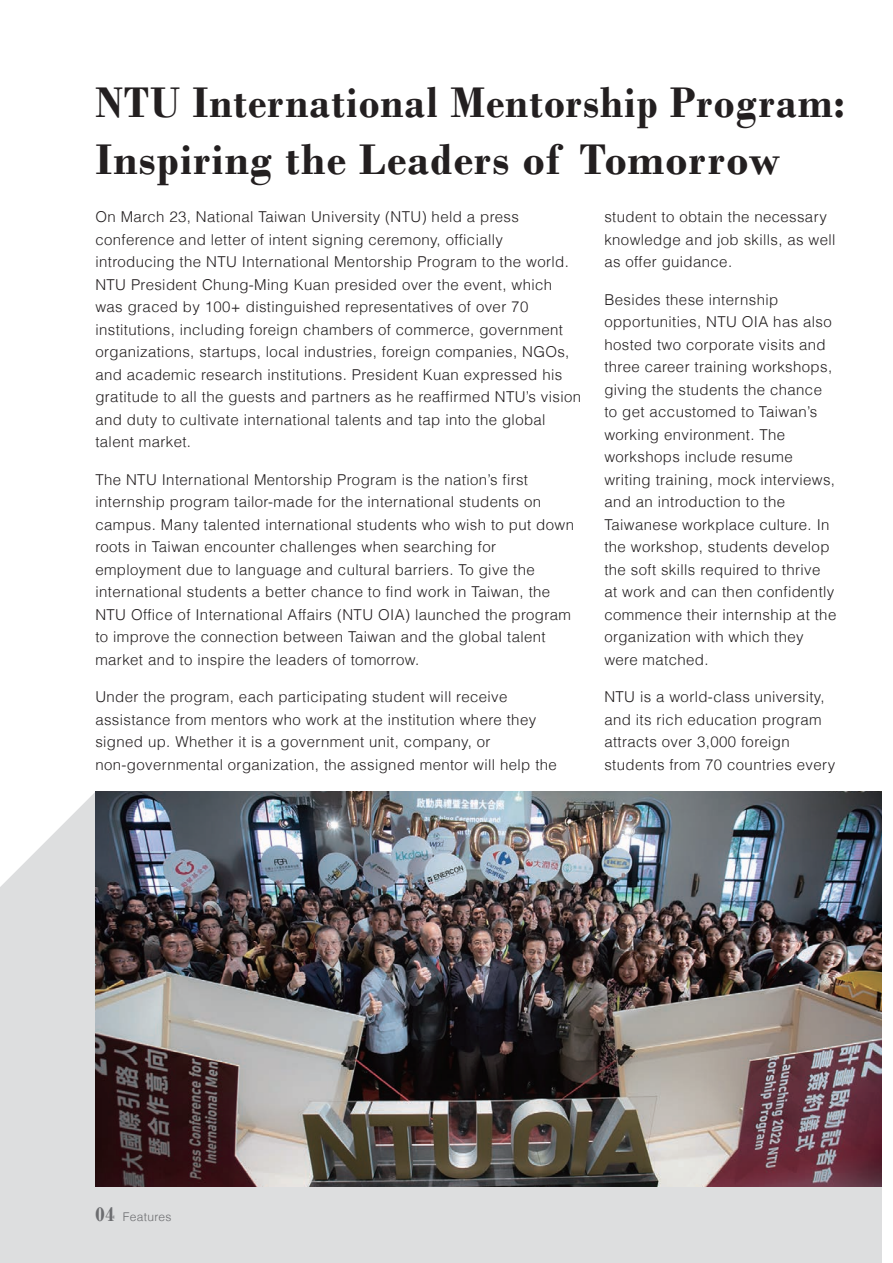
<style>
.page{position:relative;width:893px;height:1263px;background:#fff}
.page>*{position:absolute;margin:0;border:0;box-sizing:border-box;transform-origin:0 0}
.t1{font:700 45px/57px "Bodoni";letter-spacing:.025em;color:#231f20;scale:.95 1}
.t2{font:300 15px/22.5px "Helvetica LT";letter-spacing:.025em;color:#231f20}
.t3{font:300 12px "Helvetica LT";letter-spacing:.025em;color:#6c6d70}
.s1{font-family:"Bodoni";font-weight:700;font-size:21px}
</style>
<div class="page">
<div style="left:0;top:792px;width:882px;height:471px;background:#dddedf"></div>
<img style="left:95px;top:792px;width:787px;height:394px">
<p class="t1" style="left:95px;top:74px;width:791px">NTU International Mentorship Program:<br>Inspiring the Leaders of Tomorrow</p>
<p class="t2" style="left:604px;top:205px;width:233px">student to obtain the necessary knowledge and job skills, as well as offer guidance.</p>
<p class="t2" style="left:604px;top:288px;width:233px">Besides these internship opportunities, NTU OIA has also hosted two corporate visits and three career training workshops, giving the students the chance to get accustomed to Taiwan’s working environment. The workshops include resume writing training, mock interviews, and an introduction to the<br>Taiwanese workplace culture. In the workshop, students develop the soft skills required to thrive at work and can then confidently commence their internship at the organization with which they were matched.</p>
<p class="t2" style="left:604px;top:685px;width:232px">NTU is a world-class university, and its rich education program attracts over 3,000 foreign students from 70 countries every</p>
<p class="t2" style="left:95px;top:205px;width:487px">On March 23, National Taiwan University (NTU) held a press conference and letter of intent signing ceremony, officially introducing the NTU International Mentorship Program to the world.<br>NTU President Chung-Ming Kuan presided over the event, which was graced by 100+ distinguished representatives of over 70 institutions, including foreign chambers of commerce, government organizations, startups, local industries, foreign companies, NGOs, and academic research institutions. President Kuan expressed his gratitude to all the guests and partners as he reaffirmed NTU’s vision and duty to cultivate international talents and tap into the global talent market.</p>
<p class="t2" style="left:95px;top:468px;width:480px">The NTU International Mentorship Program is the nation’s first internship program tailor-made for the international students on campus. Many talented international students who wish to put down roots in Taiwan encounter challenges when searching for employment due to language and cultural barriers. To give the international students a better chance to find work in Taiwan, the NTU Office of International Affairs (NTU OIA) launched the program to improve the connection between Taiwan and the global talent market and to inspire the leaders of tomorrow.</p>
<p class="t2" style="left:95px;top:685px;width:463px">Under the program, each participating student will receive assistance from mentors who work at the institution where they signed up. Whether it is a government unit, company, or non-governmental organization, the assigned mentor will help the</p>
<p class="t3" style="left:96px;top:1210px;width:77px"><span class="s1">04</span> Features</p>
</div>
